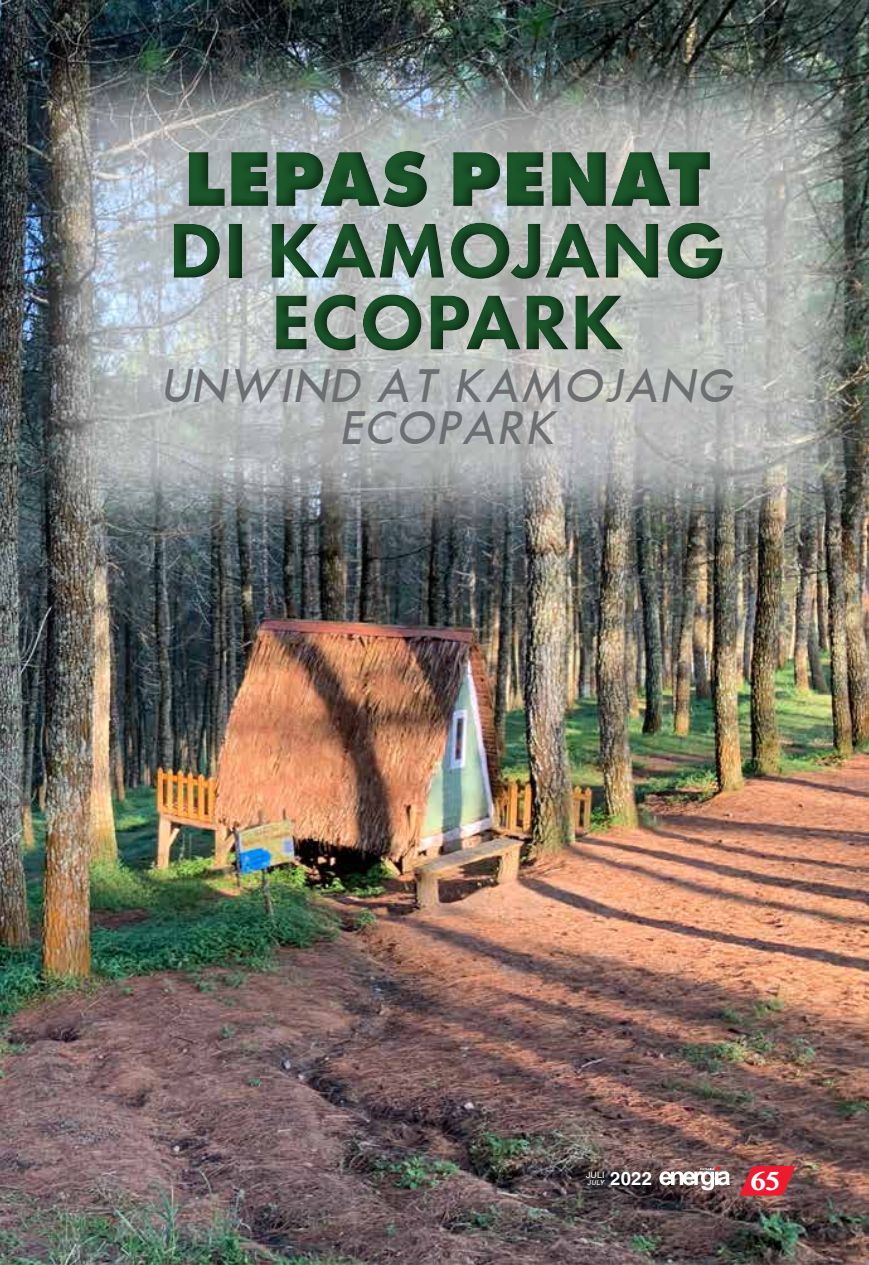
<style>
.page{position:relative;width:869px;height:1265px;background:#fff}
.page>*{position:absolute;margin:0;border:0;box-sizing:border-box;transform-origin:0 0}
.t1{font:800 80.5px/71.8px "Futura PT";color:#1b572b;text-align:center}
.t2{font:800 80.5px "Futura PT";color:#1b572b}
.t3{font:italic 500 43.75px/42px "Futura";color:#6d6e71;text-align:center}
.t4{font:700 26.25px "Myanmar MN";color:#fff}
.t5{font:700 18.55px "Helvetica LT Std";color:#fff}
.t6{font:8.75px "Helvetica LT Std";color:#fff}
.t7{font:italic 7px "Helvetica LT Std";color:#fff}
</style>
<div class="page">
<img style="left:0;top:0;width:868px;height:1265px">
<div style="left:98px;top:127px;width:732px;height:243px;background:#000;opacity:.55"></div>
<svg style="left:739px;top:1166px;width:56px;height:30px"></svg>
<svg style="left:659px;top:1166px;width:70px;height:24px"></svg>
<h1 class="t2" style="left:183px;top:128px;width:528px">LEPAS PENAT</h1>
<h1 class="t1" style="left:168px;top:214px;width:559px">DI KAMOJANG<br>ECOPARK</h1>
<p class="t3" style="left:161px;top:365px;width:582px">UNWIND AT KAMOJANG<br>ECOPARK</p>
<p class="t5" style="left:610px;top:1167px;width:43px">2022</p>
<p class="t4" style="left:749px;top:1165px;width:33px">65</p>
<p class="t6" style="left:585px;top:1170px;width:20px">JULI</p>
<p class="t7" style="left:587px;top:1178px;width:18px">JULY</p>
</div>
